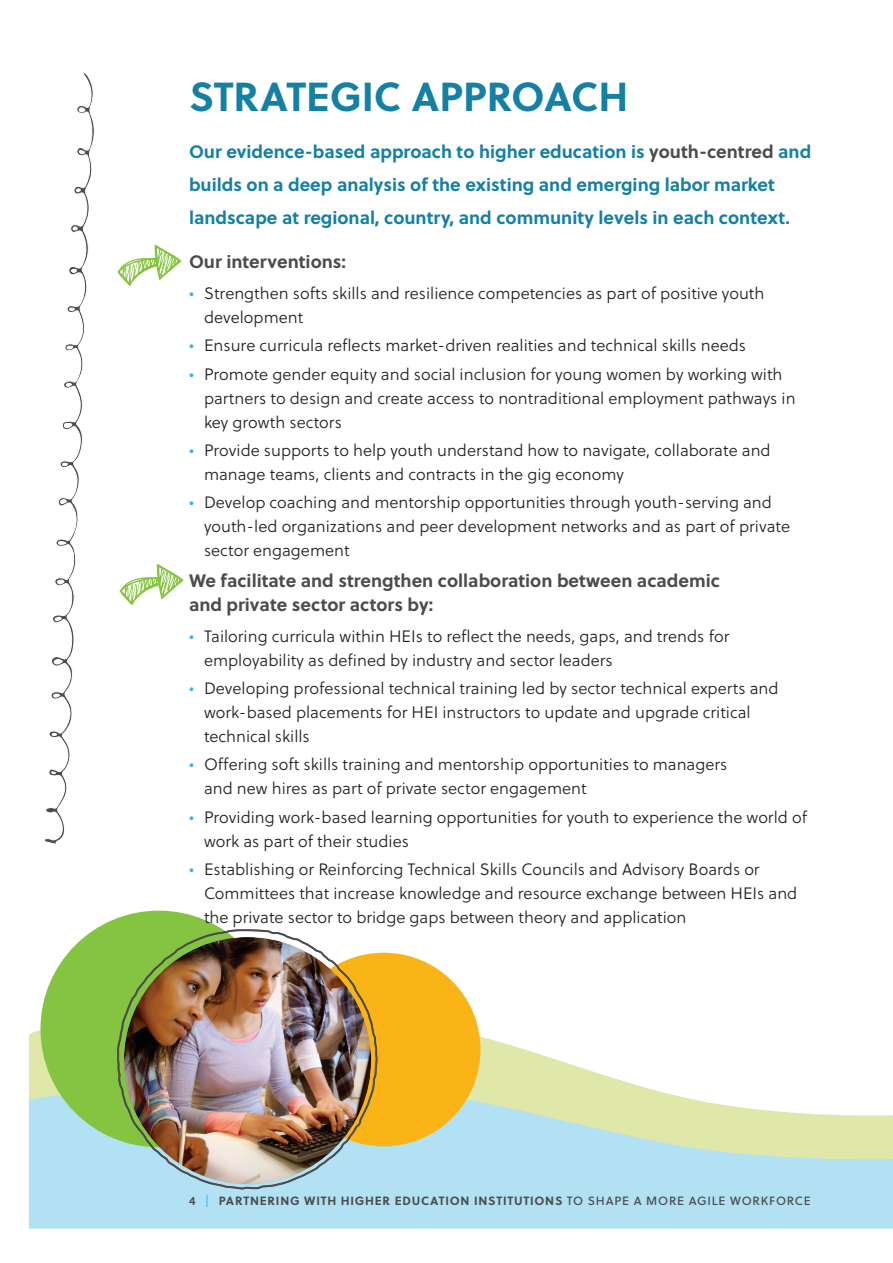
<style>
.page{position:relative;width:893px;height:1263px;background:#fff}
.page>*{position:absolute;margin:0;border:0;box-sizing:border-box;transform-origin:0 0}
.t1{font:700 40.5px "Soleil";color:#1480a3}
.t2{font:700 18px/33px "Soleil";color:#1480a3}
.t3{font:700 18px/24px "Soleil";color:#4b4c4d}
.t4{font:16.5px/24px "Soleil Lt";color:#231f20}
.t5{font:700 12px "Soleil";letter-spacing:.065em;color:#4b4c4d}
.s1{color:#4b4c4d}
.s2{color:#33b7e1}
.s3{font-family:"Soleil Sb";font-weight:400}
.s4{font-family:"Soleil Sb";font-weight:400;color:#56c2e6}
.s5{font-family:"Soleil Bk";font-weight:400}
</style>
<div class="page">
<svg style="left:29px;top:1018px;width:621px;height:71px"></svg>
<svg style="left:29px;top:1089px;width:864px;height:140px;background:#bee3e5"></svg>
<div style="left:287px;top:953px;width:193px;height:193px;background:#fbb416;border-radius:50%"></div>
<div style="left:41px;top:911px;width:236px;height:236px;background:#84c440;border-radius:50%"></div>
<img style="left:116px;top:928px;width:262px;height:262px">
<svg style="left:45px;top:73px;width:50px;height:772px"></svg>
<svg style="left:119px;top:564px;width:65px;height:41px"></svg>
<svg style="left:117px;top:245px;width:65px;height:41px"></svg>
<h1 class="t1" style="left:189px;top:66px;width:441px">STRATEGIC APPROACH</h1>
<p class="t2" style="left:189px;top:134px;width:624px">Our evidence-based approach to higher education is <span class="s1">youth-centred</span> and builds on a deep analysis of the existing and emerging labor market landscape at regional, country, and community levels in each context.</p>
<p class="t3" style="left:189px;top:249px;width:159px">Our interventions:</p>
<p class="t4" style="left:204px;top:281px;width:562px;text-indent:-15px"><span class="s2">•</span> Strengthen softs skills and resilience competencies as part of positive youth development</p>
<p class="t4" style="left:189px;top:333px;width:559px"><span class="s2">•</span> Ensure curricula reflects market-driven realities and technical skills needs</p>
<p class="t4" style="left:204px;top:362px;width:593px;text-indent:-15px"><span class="s2">•</span> Promote gender equity and social inclusion for young women by working with partners to design and create access to nontraditional employment pathways in key growth sectors</p>
<p class="t4" style="left:204px;top:438px;width:568px;text-indent:-15px"><span class="s2">•</span> Provide supports to help youth understand how to navigate, collaborate and manage teams, clients and contracts in the gig economy</p>
<p class="t4" style="left:204px;top:490px;width:588px;text-indent:-15px"><span class="s2">•</span> Develop coaching and mentorship opportunities through youth-serving and youth-led organizations and peer development networks and as part of private sector engagement</p>
<p class="t3" style="left:189px;top:568px;width:532px">We facilitate and strengthen collaboration between academic and private sector actors by:</p>
<p class="t4" style="left:204px;top:624px;width:527px;text-indent:-15px"><span class="s2">•</span> Tailoring curricula within HEIs to reflect the needs, gaps, and trends for employability as defined by industry and sector leaders</p>
<p class="t4" style="left:204px;top:676px;width:576px;text-indent:-15px"><span class="s2">•</span> Developing professional technical training led by sector technical experts and work-based placements for HEI instructors to update and upgrade critical technical skills</p>
<p class="t4" style="left:204px;top:752px;width:525px;text-indent:-15px"><span class="s2">•</span> Offering soft skills training and mentorship opportunities to managers and new hires as part of private sector engagement</p>
<p class="t4" style="left:204px;top:805px;width:605px;text-indent:-15px"><span class="s2">•</span> Providing work-based learning opportunities for youth to experience the world of work as part of their studies</p>
<p class="t4" style="left:204px;top:857px;width:595px;text-indent:-15px"><span class="s2">•</span> Establishing or Reinforcing Technical Skills Councils and Advisory Boards or<br>Committees that increase knowledge and resource exchange between HEIs and the private sector to bridge gaps between theory and application</p>
<p class="t5" style="left:189px;top:1192px;width:623px"><span class="s3">4</span> <span class="s4">|</span> PARTNERING WITH HIGHER EDUCATION INSTITUTIONS <span class="s5">TO SHAPE A MORE AGILE WORKFORCE</span></p>
</div>
